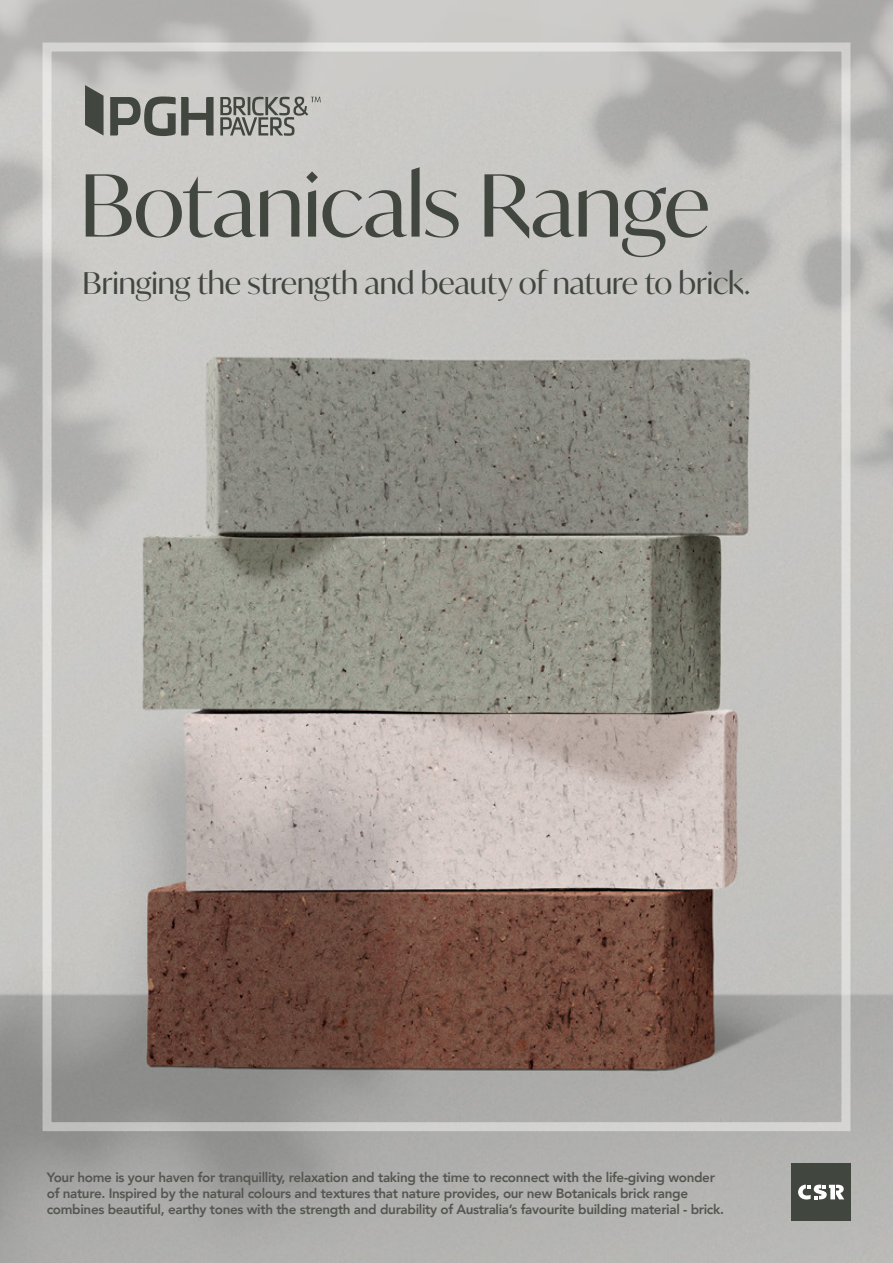
<style>
.page{position:relative;width:893px;height:1263px;background:#fff}
.page>*{position:absolute;margin:0;border:0;box-sizing:border-box;transform-origin:0 0}
.t1{font:85.5px "Ivy Mode";letter-spacing:-.015em;color:#41463e}
.t2{font:30px "Ivy Mode";letter-spacing:-.005em;color:#41463e}
.t3{font:800 13.5px/16.2px "Avenir";letter-spacing:-.025em;color:#545750}
</style>
<div class="page">
<img style="left:0;top:0;width:893px;height:1263px">
<div style="left:43px;top:43px;width:807px;height:1088px;border:9px solid #fff"></div>
<svg style="left:110px;top:96px;width:104px;height:40px;background:#878983"></svg>
<svg style="left:85px;top:85px;width:19px;height:51px"></svg>
<svg style="left:220px;top:97px;width:101px;height:39px;background:#9b9c97"></svg>
<div style="left:791px;top:1163px;width:60px;height:58px;background:#41463e"></div>
<svg style="left:798px;top:1184px;width:46px;height:16px"></svg>
<h1 class="t1" style="left:80px;top:148px;width:632px">Botanicals Range</h1>
<h2 class="t2" style="left:83px;top:263px;width:669px">Bringing the strength and beauty of nature to brick.</h2>
<p class="t3" style="left:47px;top:1169px;width:679px">Your home is your haven for tranquillity, relaxation and taking the time to reconnect with the life-giving wonder of nature. Inspired by the natural colours and textures that nature provides, our new Botanicals brick range combines beautiful, earthy tones with the strength and durability of Australia’s favourite building material - brick.</p>
</div>
